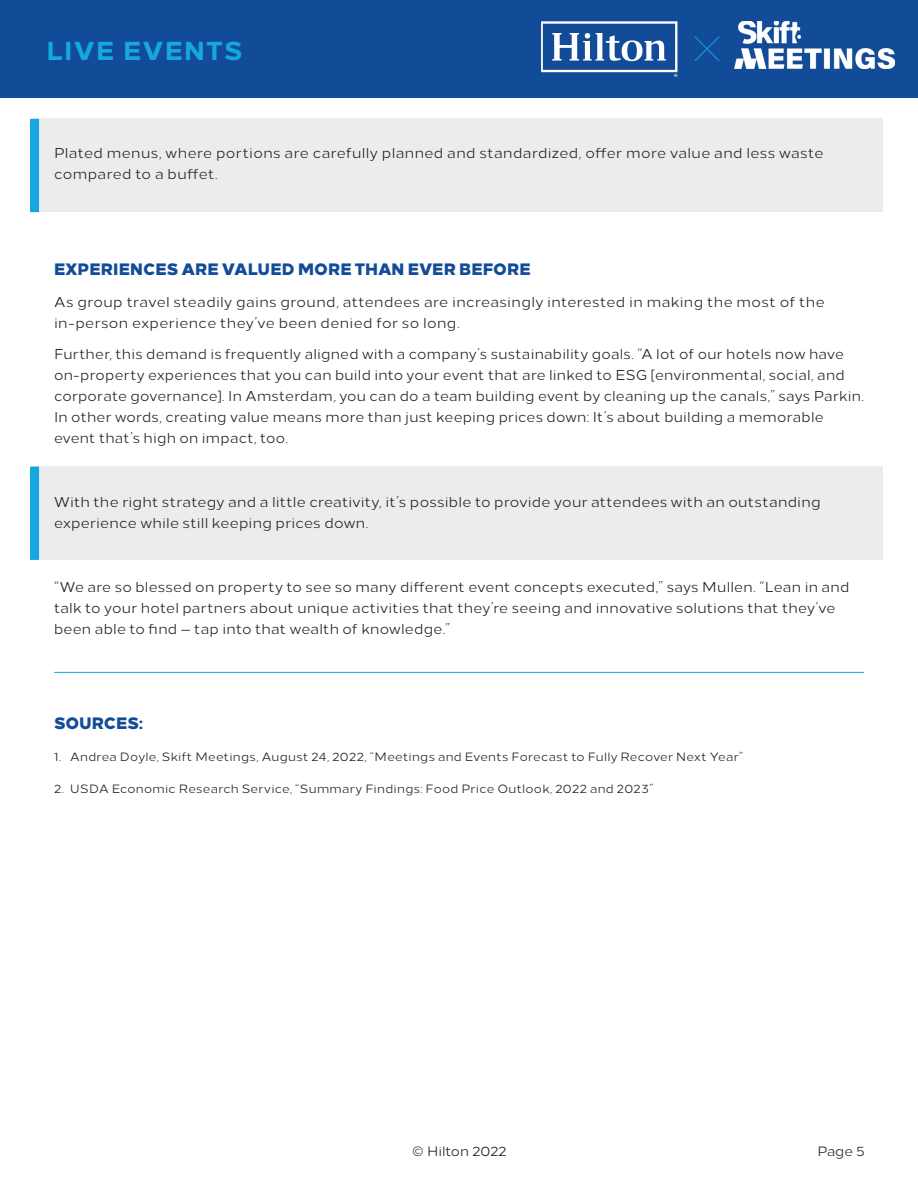
<style>
.page{position:relative;width:918px;height:1188px;background:#fff}
.page>*{position:absolute;margin:0;border:0;box-sizing:border-box;transform-origin:0 0}
.t1{font:800 25.95px "Loew Two Zero";letter-spacing:.05em;color:#15a7e0}
.t2{font:800 16.5px "Loew Two Zero";color:#124c98}
.t3{font:14.25px/21px "Loew Two Zero";letter-spacing:.02em;color:#231f20}
.t4{font:13.5px "Loew Two Zero";color:#231f20}
.t5{font:12px "Loew Two Zero";letter-spacing:.025em;color:#231f20}
</style>
<div class="page">
<div style="left:35px;top:467px;width:848px;height:93px;background:#ececee"></div>
<div style="left:30px;top:467px;width:9px;height:93px;background:#15a7e0"></div>
<div style="left:35px;top:119px;width:848px;height:93px;background:#ececee"></div>
<div style="left:30px;top:119px;width:9px;height:93px;background:#15a7e0"></div>
<div style="left:0;top:0;width:918px;height:98px;background:#124c98"></div>
<svg style="left:541px;top:21px;width:136px;height:55px"></svg>
<img style="left:735px;top:21px;width:159px;height:47px">
<svg style="left:694px;top:36px;width:26px;height:25px"></svg>
<hr style="left:54px;top:672px;width:810px;height:1px;background:#15a7e0">
<h1 class="t1" style="left:46px;top:29px;width:198px">LIVE EVENTS</h1>
<p class="t3" style="left:54px;top:142px;width:771px">Plated menus, where portions are carefully planned and standardized, offer more value and less waste compared to a buffet.</p>
<p class="t2" style="left:54px;top:255px;width:478px">EXPERIENCES ARE VALUED MORE THAN EVER BEFORE</p>
<p class="t3" style="left:54px;top:290px;width:772px">As group travel steadily gains ground, attendees are increasingly interested in making the most of the in-person experience they’ve been denied for so long.</p>
<p class="t3" style="left:54px;top:343px;width:812px">Further, this demand is frequently aligned with a company’s sustainability goals. “A lot of our hotels now have on-property experiences that you can build into your event that are linked to ESG [environmental, social, and corporate governance]. In Amsterdam, you can do a team building event by cleaning up the canals,” says Parkin.<br>In other words, creating value means more than just keeping prices down: It’s about building a memorable event that’s high on impact, too.</p>
<p class="t3" style="left:54px;top:490px;width:768px">With the right strategy and a little creativity, it’s possible to provide your attendees with an outstanding experience while still keeping prices down.</p>
<p class="t3" style="left:54px;top:575px;width:797px">“We are so blessed on property to see so many different event concepts executed,” says Mullen. “Lean in and talk to your hotel partners about unique activities that they’re seeing and innovative solutions that they’ve been able to find — tap into that wealth of knowledge.”</p>
<p class="t2" style="left:54px;top:709px;width:90px">SOURCES:</p>
<p class="t5" style="left:54px;top:747px;width:691px">1. Andrea Doyle, Skift Meetings, August 24, 2022, “Meetings and Events Forecast to Fully Recover Next Year”</p>
<p class="t5" style="left:54px;top:779px;width:601px">2. USDA Economic Research Service, “Summary Findings: Food Price Outlook, 2022 and 2023”</p>
<p class="t4" style="left:412px;top:1140px;width:96px">© Hilton 2022</p>
<p class="t4" style="left:817px;top:1140px;width:49px">Page 5</p>
</div>
